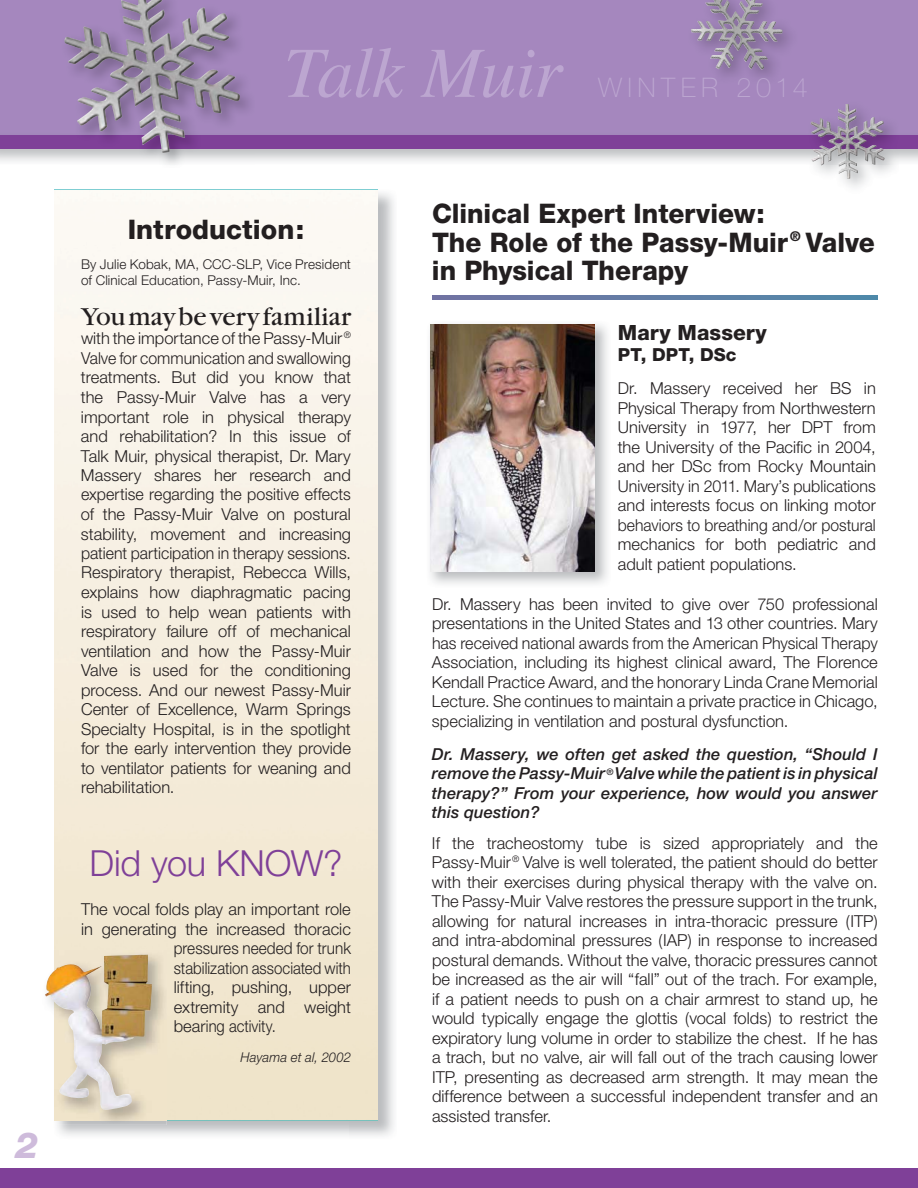
<style>
.page{position:relative;width:918px;height:1188px;background:#fff}
.page>*{position:absolute;margin:0;border:0;box-sizing:border-box;transform-origin:0 0}
.t1{font:italic 72px "Times";letter-spacing:-.02em;color:#bca6d0}
.t2{font:300 36px "Helvetica Neue";letter-spacing:-.005em;color:#7f4098}
.t3{font:italic 800 36px "Helvetica Neue";color:#cebbdb}
.t4{font:800 27px/28.5px "Helvetica Neue";color:#231f20}
.t5{font:27px "Garamond";color:#231f20}
.t6{font:100 27px "Helvetica Neue";letter-spacing:.195em;color:#bca6d0}
.t7{font:800 21px "Helvetica Neue";letter-spacing:.005em;color:#231f20}
.t8{font:800 18px "Helvetica Neue";letter-spacing:.01em;color:#231f20}
.t9{font:300 16.5px/19.5px "Helvetica Neue";color:#231f20;text-align:justify}
.t10{font:italic 500 16.5px/19.5px "Helvetica Neue";letter-spacing:.005em;color:#231f20;text-align:justify}
.t11{font:300 16.5px "Helvetica Neue";color:#231f20;scale:.91 1}
.t12{font:300 16.5px "Helvetica Neue";color:#231f20;scale:.93 1}
.t13{font:300 13.5px/16.5px "Helvetica Neue";letter-spacing:.01em;color:#231f20}
.t14{font:italic 300 13.5px "Helvetica Neue";letter-spacing:.005em;color:#231f20}
.s1{color:#bba6d0}
.s2{color:#b8a3cd}
.s3{color:#b9a3cd}
</style>
<div class="page">
<div style="left:0;top:0;width:918px;height:142px;background:#a587be"></div>
<div style="left:0;top:136px;width:918px;height:13px;background:#7f4098"></div>
<svg style="left:432px;top:296px;width:446px;height:4px;background:#617da5"></svg>
<div style="left:0;top:1169px;width:918px;height:19px;background:#7f4098"></div>
<img style="left:430px;top:324px;width:165px;height:248px">
<img style="left:64px;top:0;width:177px;height:153px">
<img style="left:691px;top:0;width:92px;height:70px">
<img style="left:810px;top:104px;width:75px;height:75px">
<img style="left:54px;top:1121px;width:113px;height:4px">
<img style="left:54px;top:951px;width:113px;height:170px">
<img style="left:45px;top:955px;width:107px;height:155px">
<h2 class="t3" style="left:16px;top:1132px;width:24px">2</h2>
<h1 class="t1" style="left:284px;top:47px;width:280px">Talk Muir</h1>
<h3 class="t6" style="left:598px;top:78px;width:211px">WINT<span class="s1">ER</span> <span class="s2">2</span><span class="s3">0</span><span class="s1">14</span></h3>
<h3 class="t4" style="left:128px;top:217px;width:178px">Introduction:</h3>
<p class="t13" style="left:81px;top:257px;width:271px">By Julie Kobak, MA, CCC-SLP, Vice President of Clinical Education, Passy-Muir, Inc.</p>
<h3 class="t5" style="left:81px;top:307px;width:272px">You may be very familiar</h3>
<p class="t9" style="left:81px;top:330px;width:272px">with the importance of the Passy-Muir <sup>® </sup>Valve for communication and swallowing treatments. But did you know that the Passy-Muir Valve has a very important role in physical therapy and rehabilitation? In this issue of Talk Muir, physical therapist, Dr. Mary Massery shares her research and expertise regarding the positive effects of the Passy-Muir Valve on postural stability, movement and increasing patient participation in therapy sessions.<br>Respiratory therapist, Rebecca Wills, explains how diaphragmatic pacing is used to help wean patients with respiratory failure off of mechanical ventilation and how the Passy-Muir Valve is used for the conditioning process. And our newest Passy-Muir Center of Excellence, Warm Springs Specialty Hospital, is in the spotlight for the early intervention they provide to ventilator patients for weaning and rehabilitation.</p>
<h2 class="t2" style="left:89px;top:850px;width:255px">Did you KNOW?</h2>
<p class="t9" style="left:81px;top:901px;width:271px">The vocal folds play an important role</p>
<p class="t9" style="left:81px;top:921px;width:271px">in generating the increased thoracic</p>
<p class="t12" style="left:174px;top:942px;width:192px">pressures needed for trunk</p>
<p class="t11" style="left:174px;top:962px;width:196px">stabilization associated with</p>
<p class="t9" style="left:174px;top:979px;width:179px">lifting, pushing, upper</p>
<p class="t9" style="left:174px;top:999px;width:179px">extremity and weight</p>
<p class="t9" style="left:174px;top:1018px;width:104px">bearing activity.</p>
<p class="t14" style="left:240px;top:1053px;width:112px">Hayama et al, 2002</p>
<h3 class="t4" style="left:432px;top:202px;width:444px">Clinical Expert Interview:<br>The Role of the Passy-Muir <sup>®</sup> Valve in Physical Therapy</h3>
<p class="t7" style="left:618px;top:325px;width:151px">Mary Massery</p>
<p class="t8" style="left:618px;top:348px;width:120px">PT, DPT, DSc</p>
<p class="t9" style="left:618px;top:380px;width:260px">Dr. Massery received her BS in Physical Therapy from Northwestern University in 1977, her DPT from the University of the Pacific in 2004, and her DSc from Rocky Mountain University in 2011. Mary’s publications and interests focus on linking motor behaviors to breathing and/or postural mechanics for both pediatric and adult patient populations.</p>
<p class="t9" style="left:432px;top:596px;width:447px">Dr. Massery has been invited to give over 750 professional presentations in the United States and 13 other countries. Mary has received national awards from the American Physical Therapy Association, including its highest clinical award, The Florence Kendall Practice Award, and the honorary Linda Crane Memorial Lecture. She continues to maintain a private practice in Chicago, specializing in ventilation and postural dysfunction.</p>
<p class="t10" style="left:432px;top:746px;width:447px">Dr. Massery, we often get asked the question, “Should I remove the Passy-Muir <sup>®</sup> Valve while the patient is in physical therapy?” From your experience, how would you answer this question?</p>
<p class="t9" style="left:432px;top:835px;width:447px">If the tracheostomy tube is sized appropriately and the Passy-Muir <sup>®</sup> Valve is well tolerated, the patient should do better with their exercises during physical therapy with the valve on.<br>The Passy-Muir Valve restores the pressure support in the trunk, allowing for natural increases in intra-thoracic pressure (ITP) and intra-abdominal pressures (IAP) in response to increased postural demands. Without the valve, thoracic pressures cannot be increased as the air will “fall” out of the trach. For example, if a patient needs to push on a chair armrest to stand up, he would typically engage the glottis (vocal folds) to restrict the expiratory lung volume in order to stabilize the chest. If he has a trach, but no valve, air will fall out of the trach causing lower ITP, presenting as decreased arm strength. It may mean the difference between a successful independent transfer and an assisted transfer.</p>
</div>
